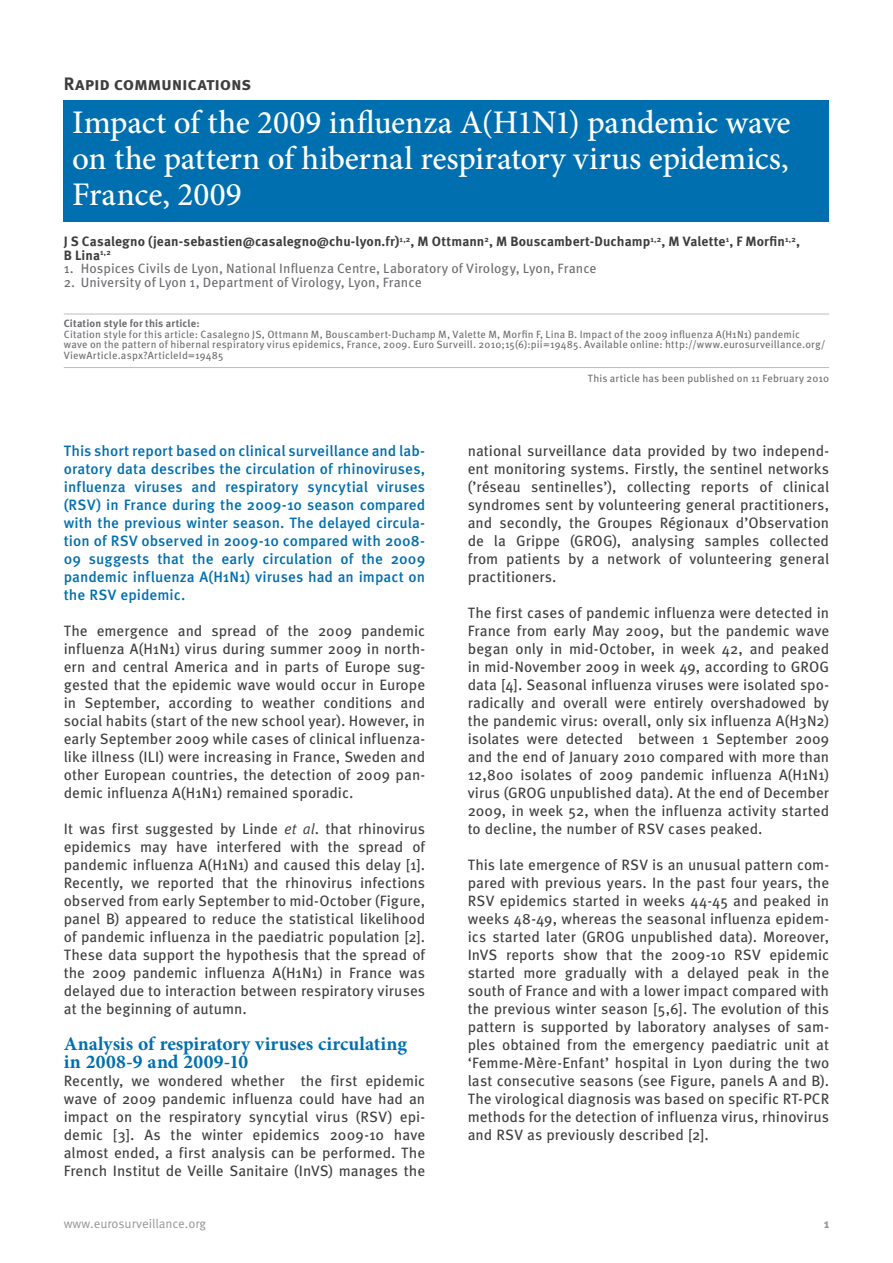
<style>
.page{position:relative;width:893px;height:1263px;background:#fff}
.page>*{position:absolute;margin:0;border:0;box-sizing:border-box;transform-origin:0 0}
.t1{font:500 33px/36px "Minion Pro";letter-spacing:-.005em;color:#fff;text-align:justify}
.t2{font:700 19.5px/18px "Minion Pro";letter-spacing:.005em;color:#006faf}
.t3{font:700 18px "Meta Pro";letter-spacing:-.015em;color:#3e3e3f}
.t4{font:15px/18px "Meta Pro";letter-spacing:.005em;color:#3e3e3f;text-align:justify}
.t5{font:500 15px/18px "Meta Pro";color:#006faf;text-align:justify}
.t6{font:13.5px "Meta Pro";letter-spacing:.005em;color:#6c6d70}
.t7{font:700 13.5px/13.5px "Meta Pro";letter-spacing:.005em;color:#3e3e3f}
.t8{font:12.75px "Meta Pro";color:#939598}
.t9{font:700 12.75px "Meta Pro";color:#939598}
.t10{font:10.5px/10.5px "Meta Pro";letter-spacing:.015em;color:#6c6d70}
.t11{font:700 10.5px "Meta Pro";letter-spacing:.015em;color:#6c6d70}
.s1{font-style:italic}
</style>
<div class="page">
<hr style="left:64px;top:314px;width:765px;height:1px;background:#bcbdc0">
<hr style="left:64px;top:367px;width:765px;height:1px;background:#bcbdc0">
<div style="left:64px;top:100px;width:765px;height:122px;background:#006faf"></div>
<p class="t3" style="left:64px;top:72px;width:189px">Rapid communications</p>
<h1 class="t1" style="left:72px;top:104px;width:720px">Impact of the 2009 influenza A(H1N1) pandemic wave on the pattern of hibernal respiratory virus epidemics, France, 2009</h1>
<p class="t7" style="left:64px;top:235px;width:738px">J S Casalegno (jean-sebastien@casalegno@chu-lyon.fr)<sup>1,2</sup>, M Ottmann<sup>2</sup>, M Bouscambert-Duchamp<sup>1,2</sup>, M Valette<sup>1</sup>, F Morfin<sup>1,2</sup>,<br>B Lina<sup>1,2</sup></p>
<p class="t6" style="left:64px;top:260px;width:534px">1. Hospices Civils de Lyon, National Influenza Centre, Laboratory of Virology, Lyon, France</p>
<p class="t6" style="left:64px;top:274px;width:359px">2. University of Lyon 1, Department of Virology, Lyon, France</p>
<p class="t11" style="left:64px;top:317px;width:137px">Citation style for this article:</p>
<p class="t10" style="left:64px;top:329px;width:763px">Citation style for this article: Casalegno JS, Ottmann M, Bouscambert-Duchamp M, Valette M, Morfin F, Lina B. Impact of the 2009 influenza A(H1N1) pandemic wave on the pattern of hibernal respiratory virus epidemics, France, 2009. Euro Surveill. 2010;15(6):pii=19485. Available online: http://www.eurosurveillance.org/<br>ViewArticle.aspx?ArticleId=19485</p>
<p class="t10" style="left:588px;top:373px;width:243px">This article has been published on 11 February 2010</p>
<p class="t5" style="left:64px;top:442px;width:363px">This short report based on clinical surveillance and lab&shy;oratory data describes the circulation of rhinoviruses, influenza viruses and respiratory syncytial viruses (RSV) in France during the 2009-10 season compared with the previous winter season. The delayed circula&shy;tion of RSV observed in 2009-10 compared with 2008- 09 suggests that the early circulation of the 2009 pandemic influenza A(H1N1) viruses had an impact on the RSV epidemic.</p>
<p class="t4" style="left:64px;top:622px;width:363px">The emergence and spread of the 2009 pandemic influenza A(H1N1) virus during summer 2009 in north&shy;ern and central America and in parts of Europe sug&shy;gested that the epidemic wave would occur in Europe in September, according to weather conditions and social habits (start of the new school year). However, in early September 2009 while cases of clinical influenza&shy;like illness (ILI) were increasing in France, Sweden and other European countries, the detection of 2009 pan&shy;demic influenza A(H1N1) remained sporadic.</p>
<p class="t4" style="left:64px;top:820px;width:363px">It was first suggested by Linde <span class="s1">et al</span>. that rhinovirus epidemics may have interfered with the spread of pandemic influenza A(H1N1) and caused this delay [1].<br>Recently, we reported that the rhinovirus infections observed from early September to mid-October (Figure, panel B) appeared to reduce the statistical likelihood of pandemic influenza in the paediatric population [2].<br>These data support the hypothesis that the spread of the 2009 pandemic influenza A(H1N1) in France was delayed due to interaction between respiratory viruses at the beginning of autumn.</p>
<h2 class="t2" style="left:64px;top:1034px;width:345px">Analysis of respiratory viruses circulating in 2008-9 and 2009-10</h2>
<p class="t4" style="left:64px;top:1072px;width:363px">Recently, we wondered whether the first epidemic wave of 2009 pandemic influenza could have had an impact on the respiratory syncytial virus (RSV) epi&shy;demic [3]. As the winter epidemics 2009-10 have almost ended, a first analysis can be performed. The French Institut de Veille Sanitaire (InVS) manages the</p>
<p class="t4" style="left:468px;top:442px;width:363px">national surveillance data provided by two independ&shy;ent monitoring systems. Firstly, the sentinel networks (’réseau sentinelles’), collecting reports of clinical syndromes sent by volunteering general practitioners, and secondly, the Groupes Régionaux d’Observation de la Grippe (GROG), analysing samples collected from patients by a network of volunteering general practitioners.</p>
<p class="t4" style="left:468px;top:604px;width:363px">The first cases of pandemic influenza were detected in France from early May 2009, but the pandemic wave began only in mid-October, in week 42, and peaked in mid-November 2009 in week 49, according to GROG data [4]. Seasonal influenza viruses were isolated spo&shy;radically and overall were entirely overshadowed by the pandemic virus: overall, only six influenza A(H3N2) isolates were detected between 1 September 2009 and the end of January 2010 compared with more than 12,800 isolates of 2009 pandemic influenza A(H1N1) virus (GROG unpublished data). At the end of December 2009, in week 52, when the influenza activity started to decline, the number of RSV cases peaked.</p>
<p class="t4" style="left:468px;top:856px;width:363px">This late emergence of RSV is an unusual pattern com&shy;pared with previous years. In the past four years, the RSV epidemics started in weeks 44-45 and peaked in weeks 48-49, whereas the seasonal influenza epidem&shy;ics started later (GROG unpublished data). Moreover, InVS reports show that the 2009-10 RSV epidemic started more gradually with a delayed peak in the south of France and with a lower impact compared with the previous winter season [5,6]. The evolution of this pattern is supported by laboratory analyses of sam&shy;ples obtained from the emergency paediatric unit at ‘Femme-Mère-Enfant’ hospital in Lyon during the two last consecutive seasons (see Figure, panels A and B).<br>The virological diagnosis was based on specific RT-PCR methods for the detection of influenza virus, rhinovirus and RSV as previously described [2].</p>
<p class="t8" style="left:64px;top:1215px;width:144px">www.eurosurveillance.org</p>
<p class="t9" style="left:824px;top:1215px;width:7px">1</p>
</div>
